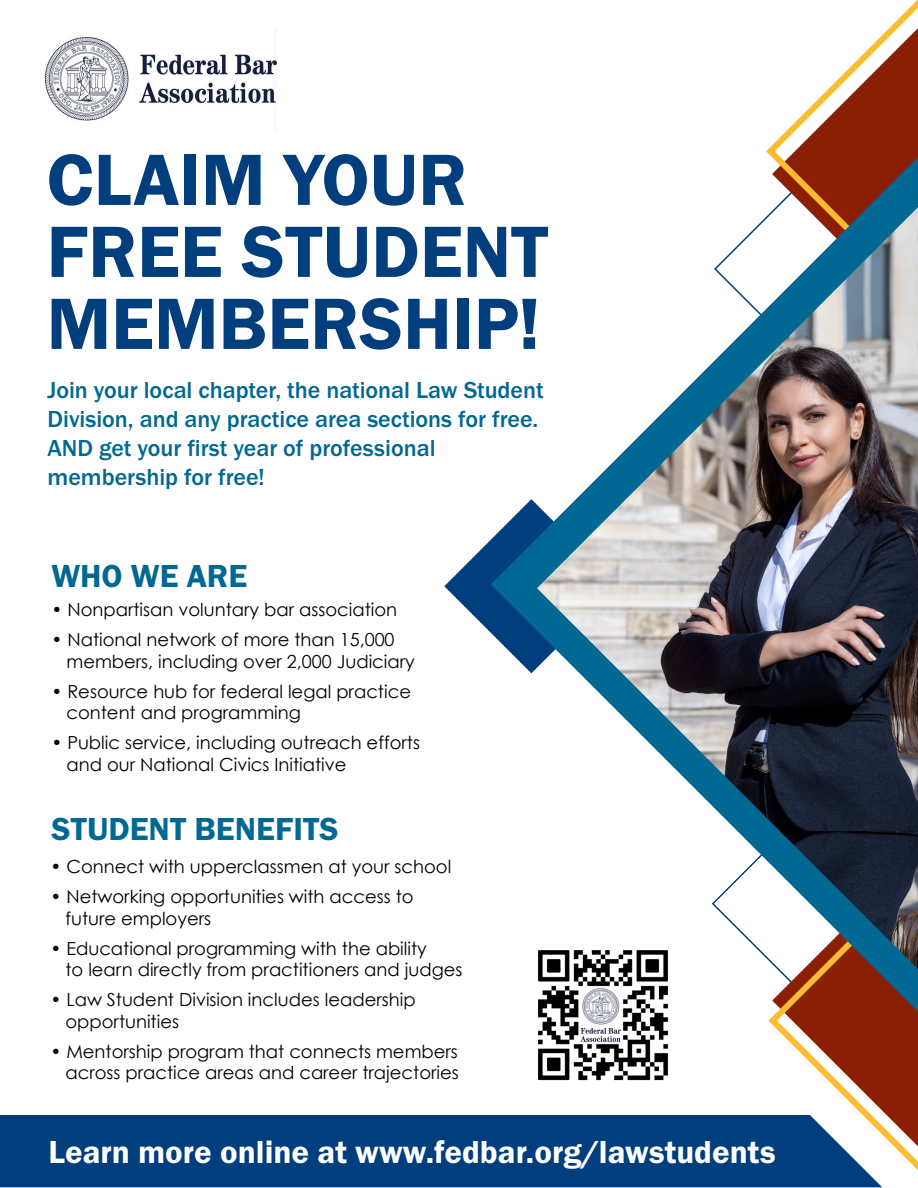
<style>
.page{position:relative;width:918px;height:1188px;background:#fff}
.page>*{position:absolute;margin:0;border:0;box-sizing:border-box;transform-origin:0 0}
.t1{font:75px/72px "Franklin Gothic URW Dem";color:#003e7e}
.t2{font:33px "Franklin Gothic URW Dem";color:#fff}
.t3{font:33px "Franklin Gothic URW Dem";color:#006892}
.t4{font:500 24px/28.8px "Franklin Gothic URW";color:#006892}
.t5{font:18px/21.6px "Century Gothic";color:#000}
</style>
<div class="page">
<svg style="left:444px;top:539px;width:47px;height:94px"></svg>
<svg style="left:768px;top:1012px;width:150px;height:158px"></svg>
<svg style="left:766px;top:0;width:152px;height:157px"></svg>
<svg style="left:491px;top:157px;width:427px;height:855px"></svg>
<img style="left:537px;top:291px;width:381px;height:546px">
<img style="left:780px;top:831px;width:138px;height:138px">
<img style="left:833px;top:207px;width:85px;height:85px">
<img style="left:44px;top:37px;width:232px;height:84px">
<img style="left:525px;top:936px;width:157px;height:145px">
<div style="left:0;top:1115px;width:882px;height:72px;background:#003e7e"></div>
<h1 class="t1" style="left:47px;top:143px;width:503px">CLAIM YOUR<br>FREE STUDENT<br>MEMBERSHIP!</h1>
<h3 class="t4" style="left:47px;top:376px;width:498px">Join your local chapter, the national Law Student Division, and any practice area sections for free.<br>AND get your first year of professional membership for free!</h3>
<h2 class="t3" style="left:51px;top:556px;width:197px">WHO WE ARE</h2>
<p class="t5" style="left:51px;top:599px;width:347px">• Nonpartisan voluntary bar association</p>
<p class="t5" style="left:66px;top:629px;width:350px;text-indent:-15px">• National network of more than 15,000 members, including over 2,000 Judiciary</p>
<p class="t5" style="left:66px;top:680px;width:346px;text-indent:-15px">• Resource hub for federal legal practice content and programming</p>
<p class="t5" style="left:66px;top:732px;width:355px;text-indent:-15px">• Public service, including outreach efforts and our National Civics Initiative</p>
<h2 class="t3" style="left:51px;top:809px;width:289px">STUDENT BENEFITS</h2>
<p class="t5" style="left:51px;top:855px;width:402px">• Connect with upperclassmen at your school</p>
<p class="t5" style="left:65px;top:885px;width:350px;text-indent:-15px">• Networking opportunities with access to future employers</p>
<p class="t5" style="left:65px;top:937px;width:399px;text-indent:-15px">• Educational programming with the ability<br>to learn directly from practitioners and judges</p>
<p class="t5" style="left:65px;top:989px;width:352px;text-indent:-15px">• Law Student Division includes leadership opportunities</p>
<p class="t5" style="left:51px;top:1040px;width:410px;text-align:right">• Mentorship program that connects members across practice areas and career trajectories</p>
<h2 class="t2" style="left:49px;top:1131px;width:729px">Learn more online at www.fedbar.org/lawstudents</h2>
</div>
